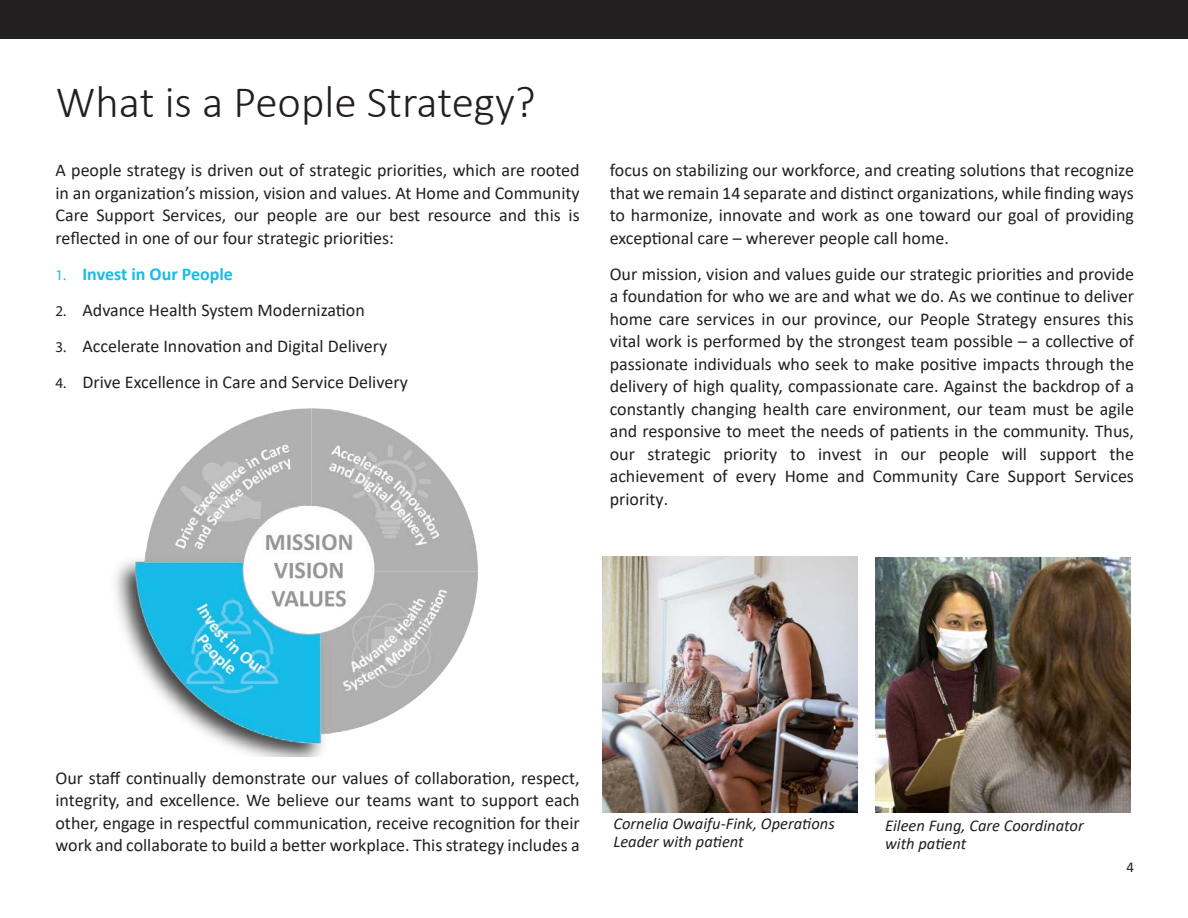
<style>
.page{position:relative;width:1188px;height:918px;background:#fff}
.page>*{position:absolute;margin:0;border:0;box-sizing:border-box;transform-origin:0 0}
.TOC-SectionHeading{font:300 45px "Calibri";color:#231f20}
.Body_copy{font:18px/22.5px "Calibri";color:#231f20;text-align:justify}
.t1{font:700 18px "Calibri";color:#16bbe7}
.Captions{font:italic 16.5px/18px "Calibri";color:#231f20}
.t2{font:15px "Calibri";color:#231f20}
.s1{font-family:"Myriad Pro";font-weight:400;font-size:15px}
.s2{font-family:"Myriad Pro";font-size:15px}
</style>
<div class="page">
<div style="left:0;top:0;width:1188px;height:39px;background:#231f20"></div>
<img style="left:115px;top:408px;width:363px;height:349px">
<img style="left:875px;top:558px;width:256px;height:255px">
<img style="left:602px;top:557px;width:256px;height:255px">
<p class="TOC-SectionHeading" style="left:56px;top:74px;width:481px">What is a People Strategy?</p>
<p class="Body_copy" style="left:56px;top:158px;width:526px">A people strategy is driven out of strategic priorities, which are rooted in an organization’s mission, vision and values. At Home and Community Care Support Services, our people are our best resource and this is reflected in one of our four strategic priorities:</p>
<p class="t1" style="left:56px;top:261px;width:179px"><span class="s1">1.</span> Invest in Our People</p>
<p class="Body_copy" style="left:56px;top:298px;width:311px"><span class="s2">2.</span> Advance Health System Modernization</p>
<p class="Body_copy" style="left:56px;top:334px;width:333px"><span class="s2">3.</span> Accelerate Innovation and Digital Delivery</p>
<p class="Body_copy" style="left:56px;top:370px;width:354px"><span class="s2">4.</span> Drive Excellence in Care and Service Delivery</p>
<p class="Body_copy" style="left:610px;top:158px;width:526px">focus on stabilizing our workforce, and creating solutions that recognize that we remain 14 separate and distinct organizations, while finding ways to harmonize, innovate and work as one toward our goal of providing exceptional care – wherever people call home.</p>
<p class="Body_copy" style="left:610px;top:262px;width:526px">Our mission, vision and values guide our strategic priorities and provide a foundation for who we are and what we do. As we continue to deliver home care services in our province, our People Strategy ensures this vital work is performed by the strongest team possible – a collective of passionate individuals who seek to make positive impacts through the delivery of high quality, compassionate care. Against the backdrop of a constantly changing health care environment, our team must be agile and responsive to meet the needs of patients in the community. Thus, our strategic priority to invest in our people will support the achievement of every Home and Community Care Support Services priority.</p>
<p class="Body_copy" style="left:56px;top:766px;width:526px">Our staff continually demonstrate our values of collaboration, respect, integrity, and excellence. We believe our teams want to support each other, engage in respectful communication, receive recognition for their work and collaborate to build a better workplace. This strategy includes a</p>
<p class="Captions" style="left:613px;top:814px;width:223px">Cornelia Owaifu-Fink, Operations<br>Leader with patient</p>
<p class="Captions" style="left:885px;top:816px;width:200px">Eileen Fung, Care Coordinator with patient</p>
<p class="t2" style="left:1126px;top:856px;width:9px">4</p>
</div>
